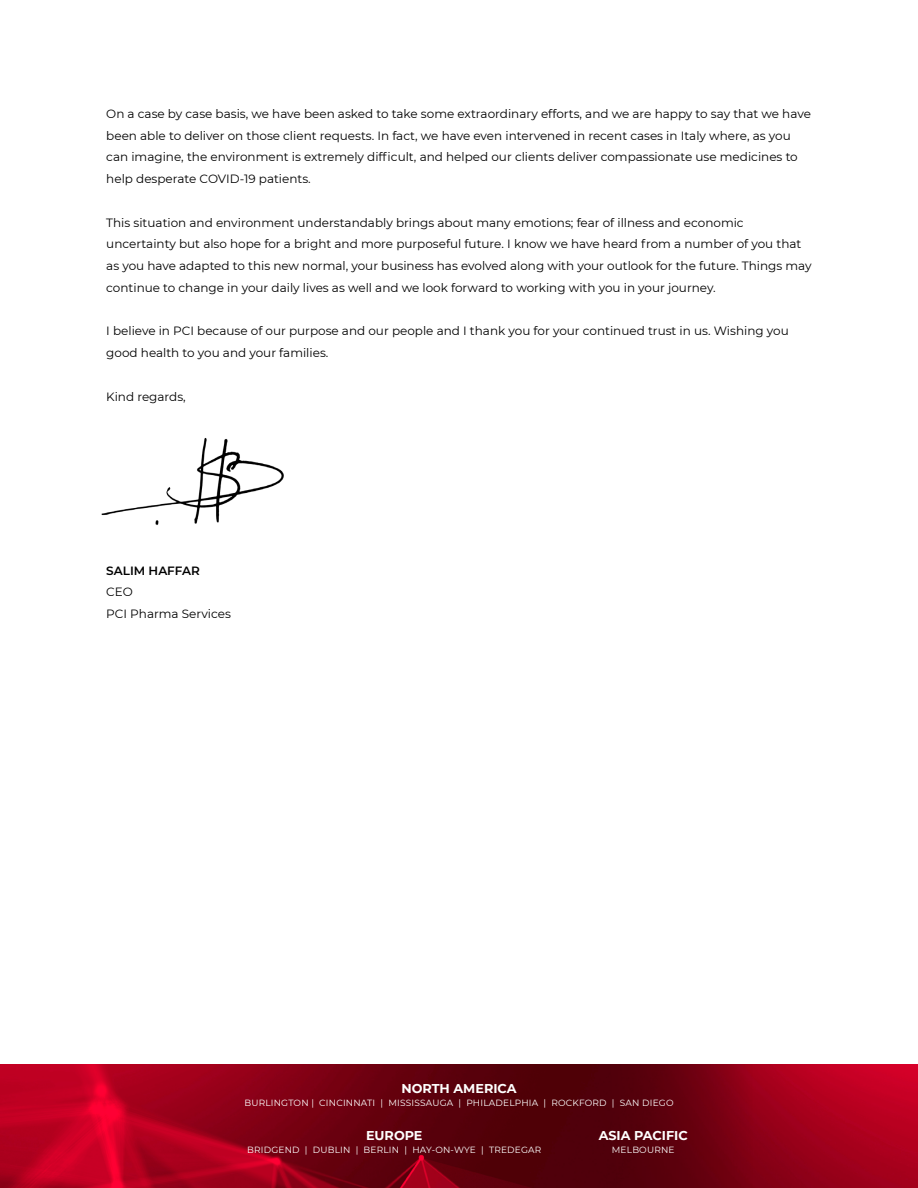
<style>
.page{position:relative;width:918px;height:1188px;background:#fff}
.page>*{position:absolute;margin:0;border:0;box-sizing:border-box;transform-origin:0 0}
.t1{font:700 12.75px "Montserrat";color:#fff}
.t2{font:12px/21.8px "Montserrat";color:#000}
.t3{font:600 12px "Montserrat";color:#000}
.t4{font:9px "Montserrat";letter-spacing:.02em;color:#fff}
</style>
<div class="page">
<img style="left:0;top:1065px;width:576px;height:123px">
<img style="left:576px;top:1065px;width:342px;height:123px">
<img style="left:101px;top:438px;width:183px;height:87px">
<p class="t2" style="left:106px;top:102px;width:706px">On a case by case basis, we have been asked to take some extraordinary efforts, and we are happy to say that we have been able to deliver on those client requests. In fact, we have even intervened in recent cases in Italy where, as you can imagine, the environment is extremely difficult, and helped our clients deliver compassionate use medicines to help desperate COVID-19 patients.</p>
<p class="t2" style="left:106px;top:211px;width:707px">This situation and environment understandably brings about many emotions; fear of illness and economic uncertainty but also hope for a bright and more purposeful future. I know we have heard from a number of you that as you have adapted to this new normal, your business has evolved along with your outlook for the future. Things may continue to change in your daily lives as well and we look forward to working with you in your journey.</p>
<p class="t2" style="left:106px;top:320px;width:684px">I believe in PCI because of our purpose and our people and I thank you for your continued trust in us. Wishing you good health to you and your families.</p>
<p class="t2" style="left:106px;top:385px;width:81px">Kind regards,</p>
<p class="t3" style="left:106px;top:562px;width:95px">SALIM HAFFAR</p>
<p class="t2" style="left:106px;top:581px;width:126px">CEO<br>PCI Pharma Services</p>
<p class="t1" style="left:401px;top:1079px;width:117px">NORTH AMERICA</p>
<p class="t4" style="left:244px;top:1097px;width:431px">BURLINGTON | CINCINNATI | MISSISSAUGA | PHILADELPHIA | ROCKFORD | SAN DIEGO</p>
<p class="t1" style="left:366px;top:1126px;width:58px">EUROPE</p>
<p class="t4" style="left:247px;top:1144px;width:296px">BRIDGEND | DUBLIN | BERLIN | HAY-ON-WYE | TREDEGAR</p>
<p class="t1" style="left:599px;top:1126px;width:91px">ASIA PACIFIC</p>
<p class="t4" style="left:612px;top:1144px;width:64px">MELBOURNE</p>
</div>
